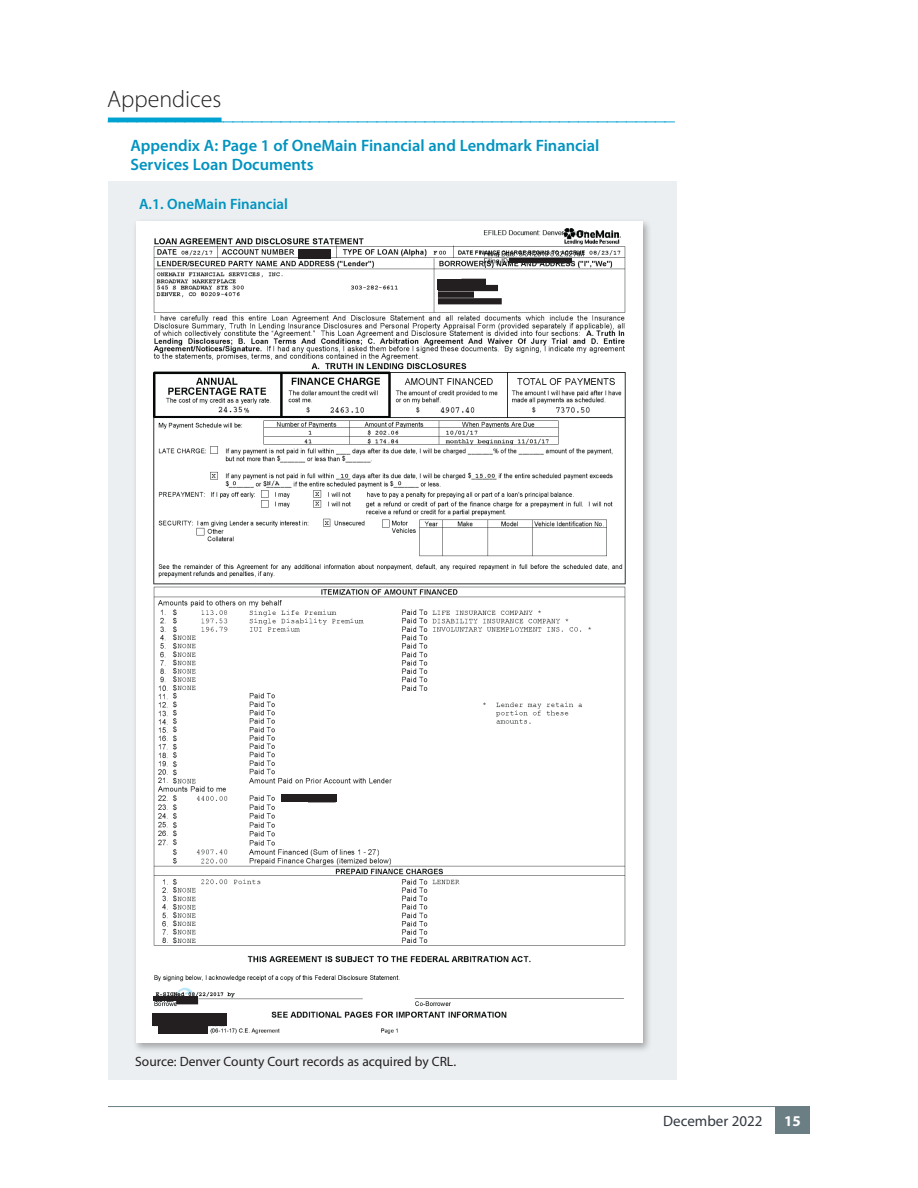
<style>
.page{position:relative;width:918px;height:1188px;background:#fff}
.page>*{position:absolute;margin:0;border:0;box-sizing:border-box;transform-origin:0 0}
.rule_head_id{font:300 24px "Myriad Pro";color:#00a2d2}
.rule_head_id-2{font:300 24px "Myriad Pro";color:#231f20}
.t1{font:600 16.5px/19.5px "Myriad Pro";color:#0093c0}
.t2{font:600 15px "Myriad Pro";color:#0093c0}
.t3{font:15px "Myriad Pro";color:#333941}
.t4{font:700 15px "Myriad Pro";color:#fff}
.t5{font:13.5px "Myriad Pro";color:#231f20}
</style>
<div class="page">
<hr style="left:108px;top:1106px;width:702px;height:1px;background:#6a7e84">
<div style="left:775px;top:1107px;width:35px;height:27px;background:#6a7e84"></div>
<div style="left:108px;top:181px;width:568px;height:899px;background:#ebeff1"></div>
<hr style="left:108px;top:118px;width:114px;height:4px;background:#00a2d2">
<div style="left:132px;top:218px;width:521px;height:835px;background:#231f20;opacity:.35"></div>
<img style="left:136px;top:223px;width:506px;height:814px">
<div style="left:438px;top:279px;width:48px;height:11px;background:#231f20"></div>
<hr style="left:509px;top:259px;width:63px;height:4px;background:#231f20">
<div style="left:281px;top:795px;width:56px;height:7px;background:#231f20"></div>
<div style="left:154px;top:996px;width:44px;height:5px;background:#231f20"></div>
<div style="left:158px;top:1025px;width:49px;height:9px;background:#231f20"></div>
<div style="left:152px;top:1013px;width:75px;height:13px;background:#231f20"></div>
<div style="left:298px;top:249px;width:33px;height:9px;background:#231f20"></div>
<p class="rule_head_id-2" style="left:107px;top:84px;width:116px">Appendices</p>
<p class="rule_head_id" style="left:107px;top:106px;width:570px">–––––––––––––––––––––––––––––––––––––––––––––––––––––––––––</p>
<p class="t1" style="left:130px;top:135px;width:470px">Appendix A: Page 1 of OneMain Financial and Lendmark Financial<br>Services Loan Documents</p>
<p class="t2" style="left:139px;top:194px;width:150px">A.1. OneMain Financial</p>
<p class="t5" style="left:135px;top:1053px;width:322px">Source: Denver County Court records as acquired by CRL.</p>
<p class="t3" style="left:663px;top:1112px;width:101px">December 2022</p>
<p class="t4" style="left:784px;top:1111px;width:18px">15</p>
</div>
